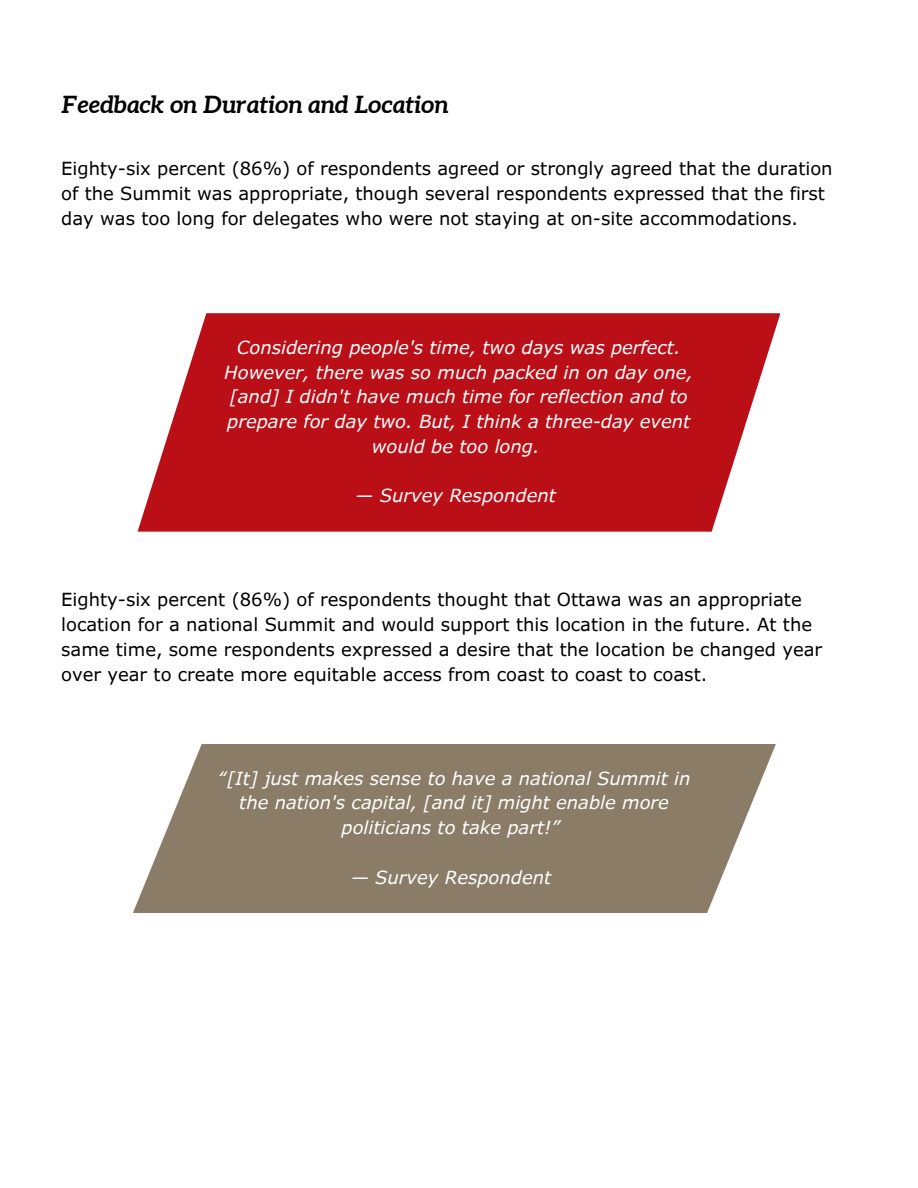
<style>
.page{position:relative;width:918px;height:1188px;background:#fff}
.page>*{position:absolute;margin:0;border:0;box-sizing:border-box;transform-origin:0 0}
.t1{font:italic 700 24px "Aleo";color:#000}
.t2{font:18px/24.8px "Verdana Pro";color:#000}
.t3{font:italic 18px/24.8px "Verdana Pro";color:#fff;text-align:center}
</style>
<div class="page">
<svg style="left:138px;top:313px;width:642px;height:219px;background:#c1272f"></svg>
<svg style="left:133px;top:744px;width:643px;height:169px;background:#968a76"></svg>
<h1 class="t1" style="left:61px;top:91px;width:389px">Feedback on Duration and Location</h1>
<p class="t2" style="left:61px;top:156px;width:773px">Eighty-six percent (86%) of respondents agreed or strongly agreed that the duration of the Summit was appropriate, though several respondents expressed that the first day was too long for delegates who were not staying at on-site accommodations.</p>
<p class="t3" style="left:224px;top:334px;width:470px">Considering people's time, two days was perfect.<br>However, there was so much packed in on day one, [and] I didn't have much time for reflection and to prepare for day two. But, I think a three-day event would be too long.</p>
<p class="t3" style="left:356px;top:483px;width:202px">— Survey Respondent</p>
<p class="t2" style="left:61px;top:587px;width:763px">Eighty-six percent (86%) of respondents thought that Ottawa was an appropriate location for a national Summit and would support this location in the future. At the same time, some respondents expressed a desire that the location be changed year over year to create more equitable access from coast to coast to coast.</p>
<p class="t3" style="left:218px;top:765px;width:474px">“[It] just makes sense to have a national Summit in the nation's capital, [and it] might enable more politicians to take part!”</p>
<p class="t3" style="left:351px;top:864px;width:202px">— Survey Respondent</p>
</div>
